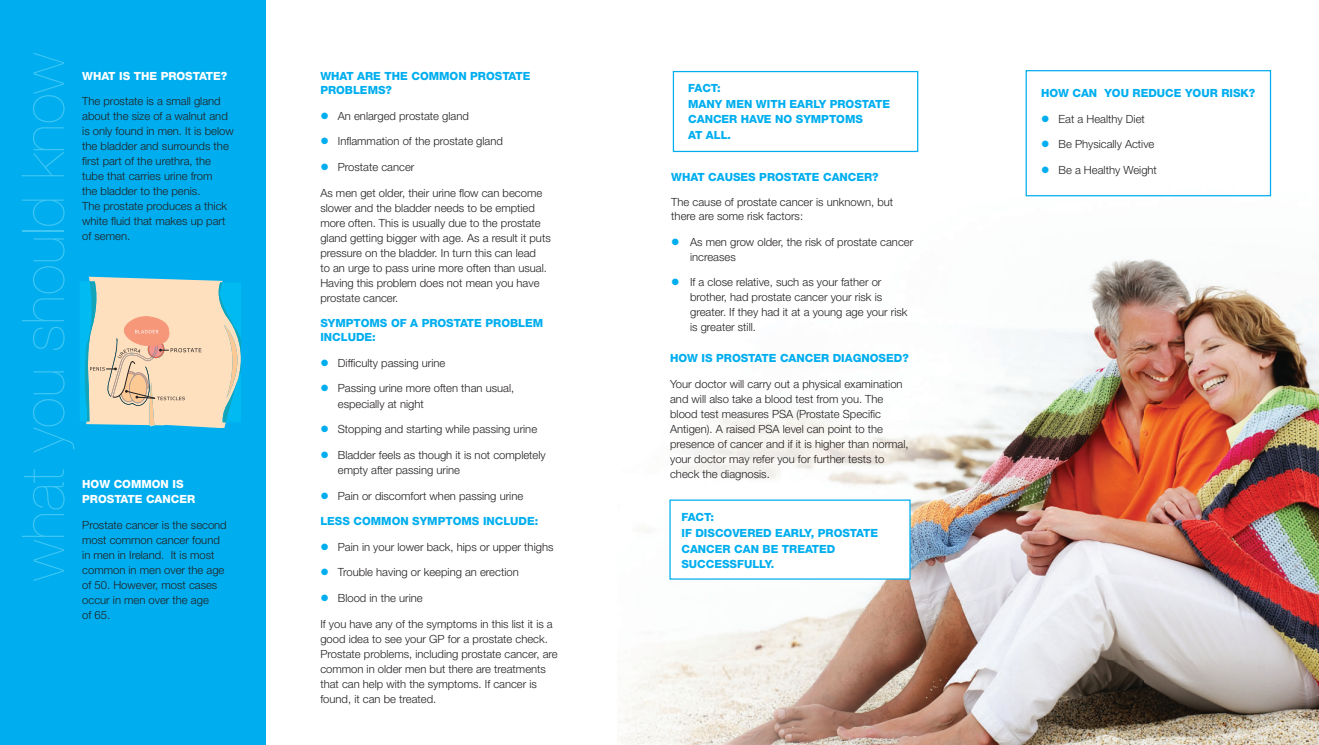
<style>
.page{position:relative;width:1319px;height:745px;background:#fff}
.page>*{position:absolute;margin:0;border:0;box-sizing:border-box;transform-origin:0 0}
.t1{font:200 58.75px "Helvetica Neue LT";color:#40c7f4}
.t2{font:300 11.25px/15px "Helvetica Neue LT";color:#231f20}
.t3{font:800 11.25px/15.6px "Helvetica Neue LT";color:#00aeef}
.t4{font:800 11.25px/15px "Helvetica Neue LT";color:#fff}
.s1{color:#00aeef}
</style>
<div class="page">
<img style="left:617px;top:149px;width:701px;height:595px">
<div style="left:0;top:0;width:266px;height:744px;background:#00aeef"></div>
<svg style="left:80px;top:276px;width:160px;height:151px;background:#d1d0bd"></svg>
<svg style="left:669px;top:499px;width:241px;height:80px"></svg>
<svg style="left:672px;top:71px;width:246px;height:81px"></svg>
<svg style="left:1025px;top:70px;width:245px;height:126px"></svg>
<svg style="left:672px;top:238px;width:6px;height:7px"></svg>
<svg style="left:672px;top:278px;width:6px;height:7px"></svg>
<h1 class="t1" style="left:22px;top:580px;width:529px;rotate:-90deg">what you should know</h1>
<p class="t4" style="left:82px;top:69px;width:147px">WHAT IS THE PROSTATE?</p>
<p class="t2" style="left:82px;top:95px;width:153px">The prostate is a small gland about the size of a walnut and is only found in men. It is below the bladder and surrounds the first part of the urethra, the tube that carries urine from<br>the bladder to the penis.<br>The prostate produces a thick white fluid that makes up part of semen.</p>
<p class="t4" style="left:82px;top:477px;width:121px">HOW COMMON IS<br>PROSTATE CANCER<span class="s1">?</span></p>
<p class="t2" style="left:82px;top:518px;width:146px">Prostate cancer is the second most common cancer found in men in Ireland. It is most common in men over the age of 50. However, most cases occur in men over the age<br>of 65.</p>
<p class="t3" style="left:320px;top:69px;width:212px;line-height:14.4px">WHAT ARE THE COMMON PROSTATE<br>PROBLEMS?</p>
<p class="t2" style="left:338px;top:109px;width:132px">An enlarged prostate gland</p>
<p class="t2" style="left:338px;top:135px;width:167px">Inflammation of the prostate gland</p>
<p class="t2" style="left:338px;top:160px;width:78px">Prostate cancer</p>
<p class="t2" style="left:320px;top:186px;width:232px">As men get older, their urine flow can become slower and the bladder needs to be emptied more often. This is usually due to the prostate gland getting bigger with age. As a result it puts pressure on the bladder. In turn this can lead<br>to an urge to pass urine more often than usual.<br>Having this problem does not mean you have prostate cancer.</p>
<p class="t3" style="left:320px;top:316px;width:224px;line-height:14.4px">SYMPTOMS OF A PROSTATE PROBLEM<br>INCLUDE:</p>
<p class="t2" style="left:338px;top:356px;width:109px">Difficulty passing urine</p>
<p class="t2" style="left:338px;top:382px;width:178px">Passing urine more often than usual, especially at night</p>
<p class="t2" style="left:338px;top:422px;width:201px">Stopping and starting while passing urine</p>
<p class="t2" style="left:338px;top:448px;width:209px">Bladder feels as though it is not completely empty after passing urine</p>
<p class="t2" style="left:338px;top:489px;width:187px">Pain or discomfort when passing urine</p>
<p class="t3" style="left:320px;top:514px;width:219px">LESS COMMON SYMPTOMS INCLUDE:</p>
<p class="t2" style="left:338px;top:540px;width:217px">Pain in your lower back, hips or upper thighs</p>
<p class="t2" style="left:338px;top:565px;width:182px">Trouble having or keeping an erection</p>
<p class="t2" style="left:338px;top:591px;width:86px">Blood in the urine</p>
<p class="t2" style="left:320px;top:617px;width:239px">If you have any of the symptoms in this list it is a good idea to see your GP for a prostate check.<br>Prostate problems, including prostate cancer, are common in older men but there are treatments that can help with the symptoms. If cancer is found, it can be treated.</p>
<p class="t3" style="left:688px;top:81px;width:203px">FACT:<br>MANY MEN WITH EARLY PROSTATE<br>CANCER HAVE NO SYMPTOMS<br>AT ALL.</p>
<p class="t3" style="left:671px;top:170px;width:209px">WHAT CAUSES PROSTATE CANCER?</p>
<p class="t2" style="left:671px;top:196px;width:223px;line-height:14.4px">The cause of prostate cancer is unknown, but there are some risk factors:</p>
<p class="t2" style="left:690px;top:236px;width:225px;line-height:14.4px">As men grow older, the risk of prostate cancer increases</p>
<p class="t2" style="left:690px;top:275px;width:219px">If a close relative, such as your father or brother, had prostate cancer your risk is greater. If they had it at a young age your risk is greater still.</p>
<p class="t3" style="left:670px;top:351px;width:240px">HOW IS PROSTATE CANCER DIAGNOSED?</p>
<p class="t2" style="left:670px;top:377px;width:240px">Your doctor will carry out a physical examination and will also take a blood test from you. The blood test measures PSA (Prostate Specific Antigen). A raised PSA level can point to the presence of cancer and if it is higher than normal, your doctor may refer you for further tests to check the diagnosis.</p>
<p class="t3" style="left:681px;top:510px;width:198px">FACT:<br>IF DISCOVERED EARLY, PROSTATE<br>CANCER CAN BE TREATED<br>SUCCESSFULLY.</p>
<p class="t3" style="left:1040px;top:86px;width:216px">HOW CAN YOU REDUCE YOUR RISK?</p>
<p class="t2" style="left:1058px;top:112px;width:88px">Eat a Healthy Diet</p>
<p class="t2" style="left:1058px;top:138px;width:97px">Be Physically Active</p>
<p class="t2" style="left:1058px;top:164px;width:100px">Be a Healthy Weight</p>
</div>
